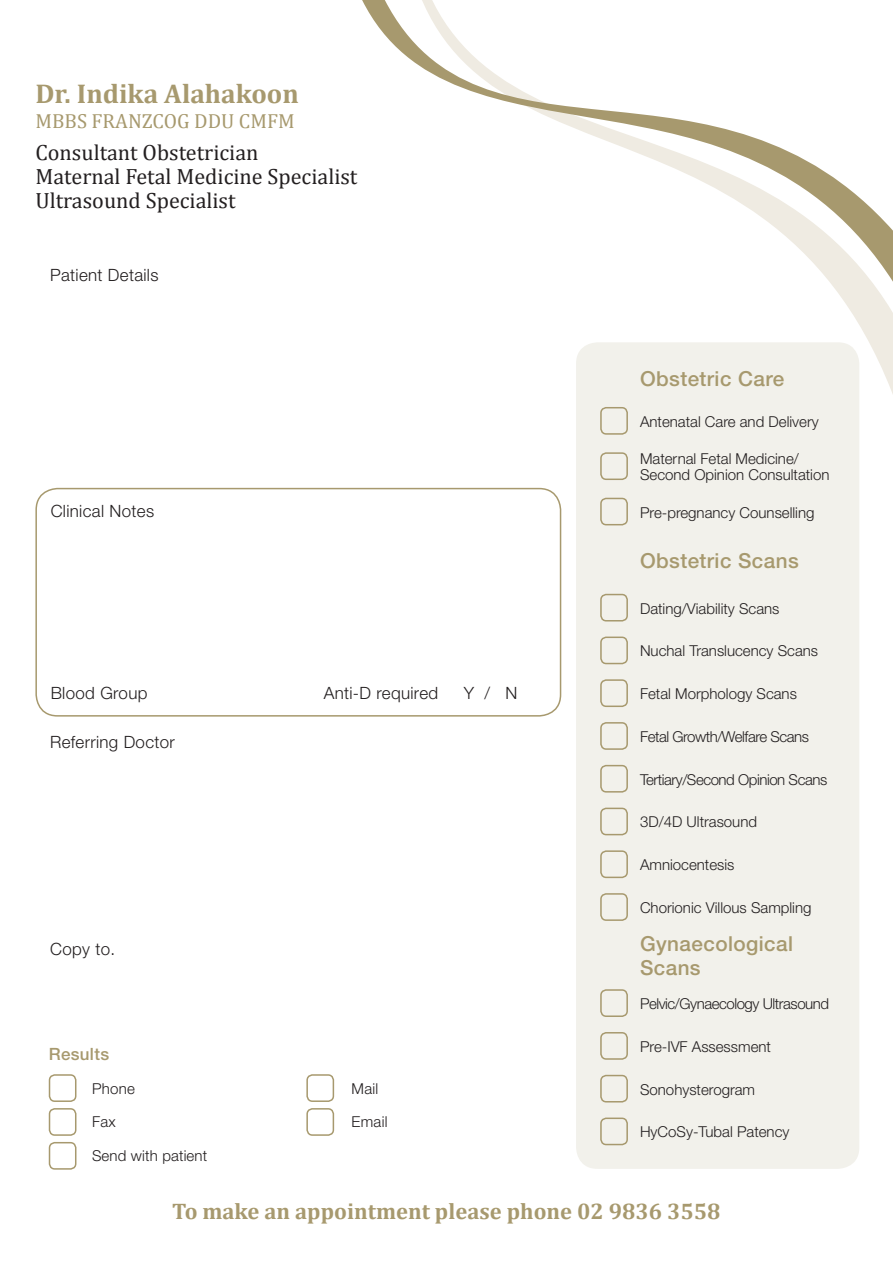
<style>
.page{position:relative;width:893px;height:1263px;background:#fff}
.page>*{position:absolute;margin:0;border:0;box-sizing:border-box;transform-origin:0 0}
.t1{font:700 27.15px "Cambria";color:#a7996e}
.t2{font:700 22.5px "Cambria";color:#a7996e}
.t3{font:22.05px/23.9px "Cambria";color:#231f20}
.t4{font:500 20.7px/24.5px "Helvetica Neue";letter-spacing:.02em;color:#a7996e}
.t5{font:20.4px "Cambria";color:#a7996e}
.t6{font:300 16.95px "Helvetica Neue";letter-spacing:.02em;color:#231f20}
.t7{font:500 16.95px "Helvetica Neue";letter-spacing:.02em;color:#a7996e}
.t8{font:300 15px/16px "Helvetica Neue";color:#231f20}
.t9{font:300 15px "Helvetica Neue";letter-spacing:-.03em;color:#231f20}
</style>
<div class="page">
<div style="left:576px;top:342px;width:283px;height:827px;background:#f2f1eb;border-radius:21px"></div>
<div style="left:35px;top:488px;width:526px;height:229px;border:2px solid #a7996e;border-radius:21px"></div>
<svg style="left:579px;top:282px;width:314px;height:127px;fill:#f2f1eb"></svg>
<svg style="left:362px;top:0;width:531px;height:282px"></svg>
<div style="left:600px;top:407px;width:28px;height:28px;border:2px solid #a7996e;border-radius:5px"></div>
<div style="left:600px;top:452px;width:28px;height:28px;border:2px solid #a7996e;border-radius:5px"></div>
<div style="left:600px;top:498px;width:28px;height:27px;border:2px solid #a7996e;border-radius:5px"></div>
<div style="left:600px;top:594px;width:28px;height:27px;border:2px solid #a7996e;border-radius:5px"></div>
<div style="left:600px;top:636px;width:28px;height:28px;border:2px solid #a7996e;border-radius:5px"></div>
<div style="left:600px;top:679px;width:28px;height:28px;border:2px solid #a7996e;border-radius:5px"></div>
<div style="left:600px;top:722px;width:28px;height:28px;border:2px solid #a7996e;border-radius:5px"></div>
<div style="left:600px;top:765px;width:28px;height:27px;border:2px solid #a7996e;border-radius:5px"></div>
<div style="left:600px;top:808px;width:28px;height:27px;border:2px solid #a7996e;border-radius:5px"></div>
<div style="left:600px;top:850px;width:28px;height:28px;border:2px solid #a7996e;border-radius:5px"></div>
<div style="left:600px;top:893px;width:28px;height:28px;border:2px solid #a7996e;border-radius:5px"></div>
<div style="left:600px;top:989px;width:28px;height:28px;border:2px solid #a7996e;border-radius:5px"></div>
<div style="left:600px;top:1032px;width:28px;height:28px;border:2px solid #a7996e;border-radius:5px"></div>
<div style="left:600px;top:1075px;width:28px;height:27px;border:2px solid #a7996e;border-radius:5px"></div>
<div style="left:600px;top:1117px;width:28px;height:28px;border:2px solid #a7996e;border-radius:5px"></div>
<div style="left:49px;top:1074px;width:27px;height:28px;border:2px solid #a7996e;border-radius:5px"></div>
<div style="left:306px;top:1074px;width:28px;height:28px;border:2px solid #a7996e;border-radius:5px"></div>
<div style="left:49px;top:1108px;width:27px;height:28px;border:2px solid #a7996e;border-radius:5px"></div>
<div style="left:306px;top:1108px;width:28px;height:28px;border:2px solid #a7996e;border-radius:5px"></div>
<div style="left:49px;top:1142px;width:27px;height:28px;border:2px solid #a7996e;border-radius:5px"></div>
<h1 class="t1" style="left:35px;top:77px;width:265px">Dr. Indika Alahakoon</h1>
<h3 class="t5" style="left:35px;top:109px;width:261px">MBBS FRANZCOG DDU CMFM</h3>
<h3 class="t3" style="left:35px;top:141px;width:324px">Consultant Obstetrician<br>Maternal Fetal Medicine Specialist<br>Ultrasound Specialist</h3>
<p class="t6" style="left:50px;top:264px;width:110px">Patient Details</p>
<p class="t6" style="left:51px;top:501px;width:105px">Clinical Notes</p>
<p class="t6" style="left:51px;top:682px;width:98px">Blood Group</p>
<p class="t6" style="left:324px;top:682px;width:116px">Anti-D required</p>
<p class="t6" style="left:464px;top:682px;width:55px">Y / N</p>
<p class="t6" style="left:50px;top:731px;width:126px">Referring Doctor</p>
<p class="t6" style="left:50px;top:938px;width:67px">Copy to.</p>
<p class="t7" style="left:49px;top:1043px;width:62px">Results</p>
<p class="t8" style="left:92px;top:1080px;width:45px">Phone</p>
<p class="t8" style="left:352px;top:1080px;width:28px">Mail</p>
<p class="t8" style="left:92px;top:1114px;width:25px">Fax</p>
<p class="t8" style="left:352px;top:1114px;width:38px">Email</p>
<p class="t8" style="left:92px;top:1147px;width:117px">Send with patient</p>
<h3 class="t4" style="left:640px;top:366px;width:146px">Obstetric Care</h3>
<p class="t8" style="left:640px;top:413px;width:180px">Antenatal Care and Delivery</p>
<p class="t8" style="left:640px;top:450px;width:191px">Maternal Fetal Medicine/<br>Second Opinion Consultation</p>
<p class="t8" style="left:640px;top:504px;width:176px">Pre-pregnancy Counselling</p>
<h3 class="t4" style="left:640px;top:548px;width:160px">Obstetric Scans</h3>
<p class="t8" style="left:640px;top:600px;width:141px">Dating/Viability Scans</p>
<p class="t8" style="left:640px;top:643px;width:180px">Nuchal Translucency Scans</p>
<p class="t8" style="left:640px;top:685px;width:158px">Fetal Morphology Scans</p>
<p class="t9" style="left:640px;top:727px;width:171px">Fetal Growth/Welfare Scans</p>
<p class="t9" style="left:640px;top:770px;width:189px">Tertiary/Second Opinion Scans</p>
<p class="t8" style="left:640px;top:814px;width:119px">3D/4D Ultrasound</p>
<p class="t8" style="left:640px;top:856px;width:96px">Amniocentesis</p>
<p class="t8" style="left:640px;top:899px;width:173px">Chorionic Villous Sampling</p>
<h3 class="t4" style="left:640px;top:931px;width:154px">Gynaecological<br>Scans</h3>
<p class="t9" style="left:640px;top:994px;width:191px">Pelvic/Gynaecology Ultrasound</p>
<p class="t8" style="left:640px;top:1038px;width:132px">Pre-IVF Assessment</p>
<p class="t8" style="left:640px;top:1081px;width:117px">Sonohysterogram</p>
<p class="t8" style="left:640px;top:1124px;width:151px">HyCoSy-Tubal Patency</p>
<h2 class="t2" style="left:172px;top:1198px;width:550px">To make an appointment please phone 02 9836 3558</h2>
</div>
